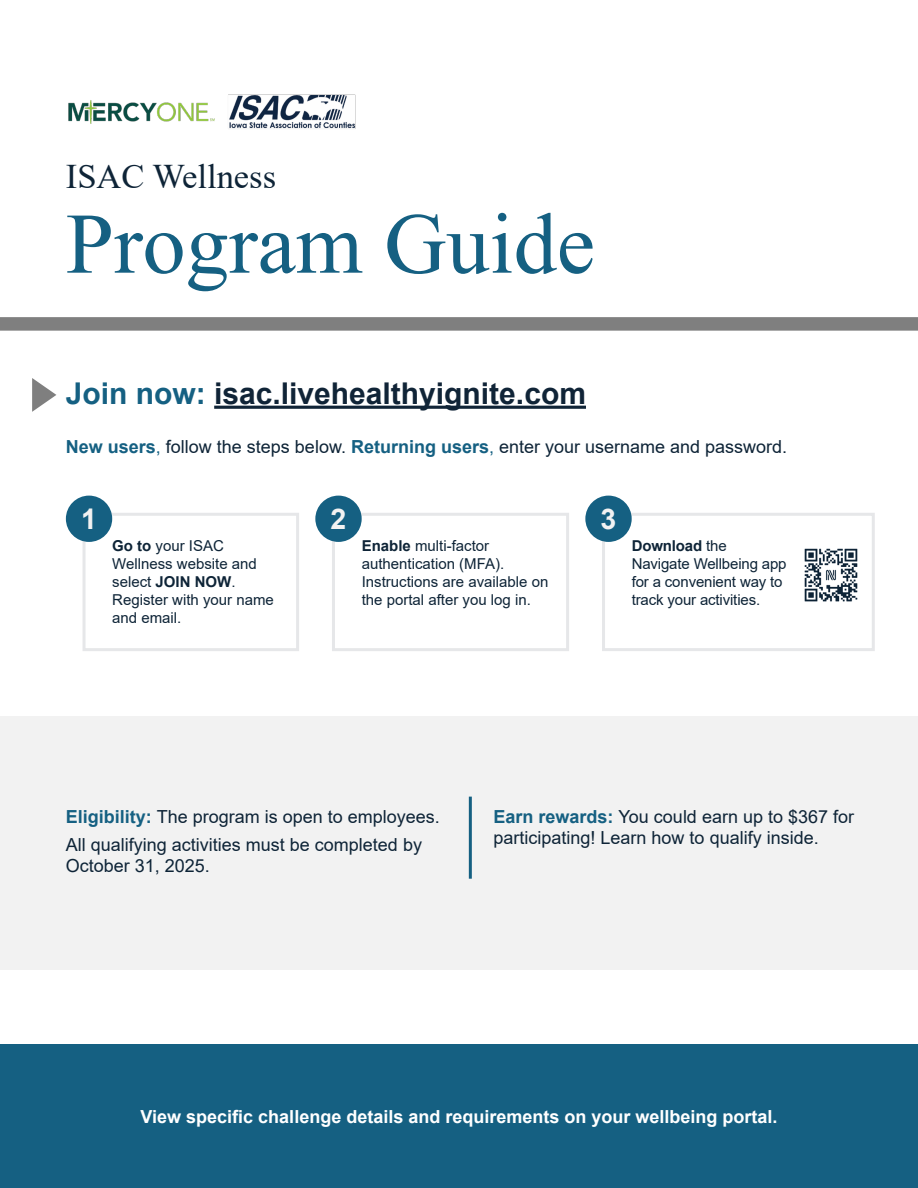
<style>
.page{position:relative;width:918px;height:1188px;background:#fff}
.page>*{position:absolute;margin:0;border:0;box-sizing:border-box;transform-origin:0 0}
.t1{font:86.25px "Times New Roman";color:#156082}
.t2{font:34.5px "Times New Roman";color:#0e2437}
.t3{font:700 30px "Arial";color:#102437}
.t4{font:700 28.5px "Arial";color:#f2f2f2}
.t5{font:18px/21px "Arial";color:#0e2437}
.t6{font:700 18px "Arial";color:#fff}
.t7{font:15px/18px "Arial";color:#0e2437}
.s1{color:#156082}
.s2{font-weight:700;color:#156082}
.s3{font-weight:700}
</style>
<div class="page">
<div style="left:0;top:1045px;width:918px;height:143px;background:#156082"></div>
<img style="left:68px;top:94px;width:288px;height:35px">
<hr style="left:214px;top:406px;width:372px;height:3px;background:#102437">
<div style="left:83px;top:513px;width:216px;height:138px;border:3px solid #e6e7e9"></div>
<div style="left:66px;top:496px;width:46px;height:46px;background:#156082;border-radius:50%"></div>
<svg style="left:32px;top:378px;width:24px;height:34px"></svg>
<div style="left:0;top:317px;width:918px;height:14px;background:#7f7f7f"></div>
<div style="left:332px;top:513px;width:237px;height:138px;border:3px solid #e6e7e9"></div>
<div style="left:315px;top:496px;width:47px;height:46px;background:#156082;border-radius:50%"></div>
<div style="left:602px;top:513px;width:273px;height:138px;border:3px solid #e6e7e9"></div>
<div style="left:585px;top:496px;width:47px;height:46px;background:#156082;border-radius:50%"></div>
<img style="left:804px;top:548px;width:54px;height:54px">
<div style="left:0;top:717px;width:918px;height:253px;background:#f2f2f2"></div>
<hr style="left:469px;top:797px;width:3px;height:82px;background:#156082">
<p class="t2" style="left:66px;top:152px;width:212px">ISAC Wellness</p>
<p class="t1" style="left:66px;top:183px;width:531px">Program Guide</p>
<p class="t3" style="left:66px;top:372px;width:522px"><span class="s1">Join now:</span> isac.livehealthyignite.com</p>
<p class="t5" style="left:66px;top:436px;width:723px"><span class="s2">New users</span><span class="s1">,</span> follow the steps below. <span class="s2">Returning users</span><span class="s1">,</span> enter your username and password.</p>
<p class="t4" style="left:81px;top:499px;width:17px">1</p>
<p class="t7" style="left:112px;top:537px;width:163px"><span class="s3">Go to</span> your ISAC<br>Wellness website and select <span class="s3">JOIN NOW</span>.<br>Register with your name and email.</p>
<p class="t4" style="left:331px;top:499px;width:17px">2</p>
<p class="t7" style="left:362px;top:537px;width:188px"><span class="s3">Enable</span> multi-factor authentication (MFA).<br>Instructions are available on the portal after you log in.</p>
<p class="t4" style="left:601px;top:499px;width:17px">3</p>
<p class="t7" style="left:632px;top:537px;width:156px"><span class="s3">Download</span> the<br>Navigate Wellbeing app for a convenient way to track your activities.</p>
<p class="t5" style="left:66px;top:807px;width:376px"><span class="s2">Eligibility:</span> The program is open to employees.</p>
<p class="t5" style="left:66px;top:834px;width:358px">All qualifying activities must be completed by<br>October 31, 2025.</p>
<p class="t5" style="left:494px;top:807px;width:362px"><span class="s2">Earn rewards:</span> You could earn up to $367 for participating! Learn how to qualify inside.</p>
<p class="t6" style="left:141px;top:1104px;width:638px">View specific challenge details and requirements on your wellbeing portal.</p>
</div>
